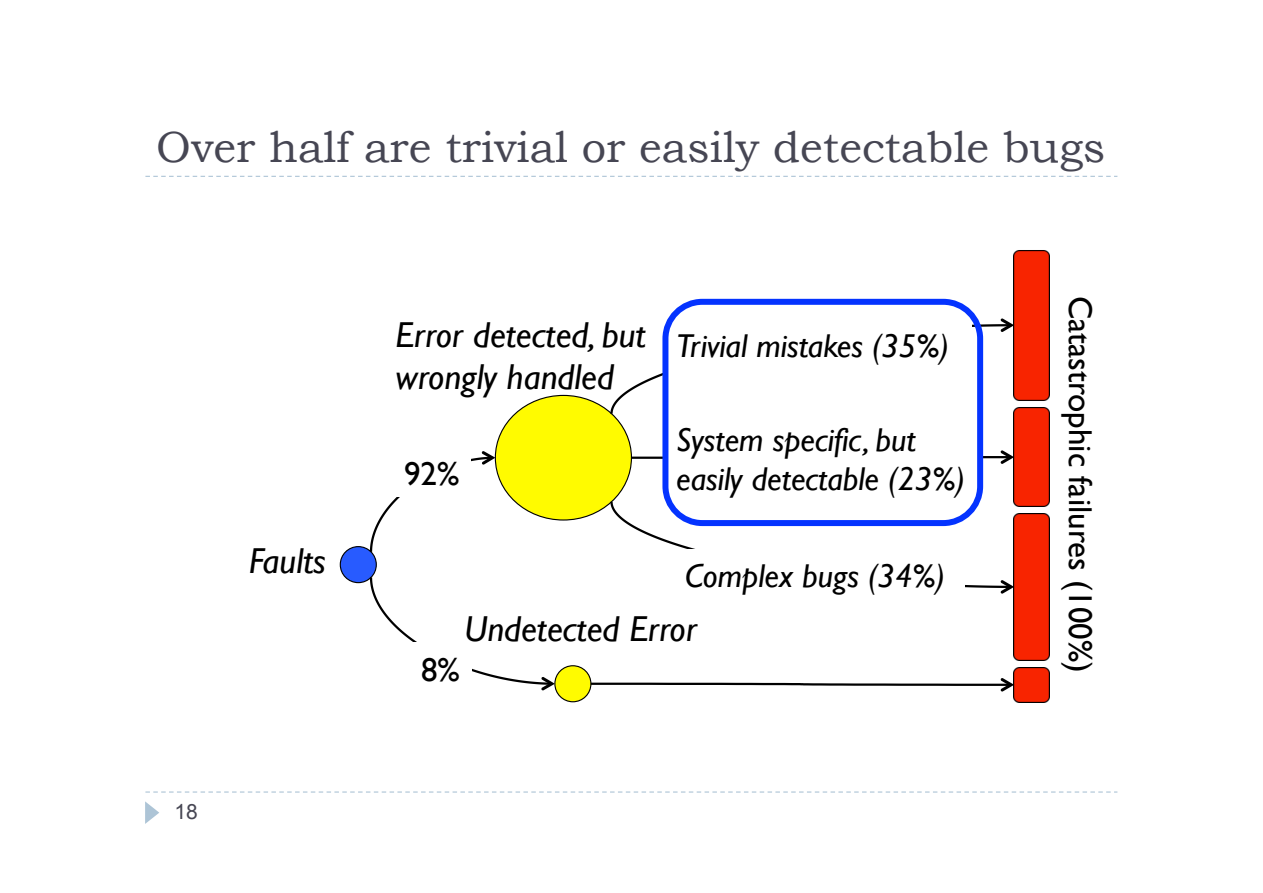
<style>
.page{position:relative;width:1263px;height:893px;background:#fff}
.page>*{position:absolute;margin:0;border:0;box-sizing:border-box;transform-origin:0 0}
.t1{font:43.5px "Bookman Old Style";color:#464653}
.t2{font:italic 36px/42px "Gill Sans";color:#000}
.t3{font:italic 33px/39px "Gill Sans";color:#000}
.t4{font:33px "Gill Sans";color:#000}
.t5{font:21px "Arial";color:#464653}
</style>
<div class="page">
<svg style="left:145px;top:791px;width:972px;height:1px"></svg>
<svg style="left:145px;top:176px;width:972px;height:1px"></svg>
<svg style="left:145px;top:801px;width:14px;height:22px"></svg>
<div style="left:340px;top:546px;width:36px;height:36px;background:#285bff;border-radius:50%"></div>
<div style="left:340px;top:546px;width:37px;height:37px;border:1px solid #000;border-radius:50%"></div>
<div style="left:555px;top:665px;width:36px;height:36px;background:#fffb00;border-radius:50%"></div>
<div style="left:554px;top:665px;width:37px;height:37px;border:1px solid #000;border-radius:50%"></div>
<svg style="left:369px;top:575px;width:186px;height:115px"></svg>
<div style="left:495px;top:395px;width:136px;height:125px;background:#fffb00;border-radius:50%"></div>
<svg style="left:369px;top:451px;width:126px;height:103px"></svg>
<svg style="left:589px;top:677px;width:423px;height:14px"></svg>
<svg style="left:630px;top:450px;width:382px;height:14px"></svg>
<div style="left:393px;top:446px;width:78px;height:51px;background:#fff"></div>
<div style="left:410px;top:642px;width:62px;height:51px;background:#fff"></div>
<svg style="left:609px;top:318px;width:403px;height:98px"></svg>
<svg style="left:609px;top:499px;width:403px;height:95px"></svg>
<div style="left:665px;top:319px;width:307px;height:59px;background:#fff"></div>
<div style="left:674px;top:548px;width:290px;height:51px;background:#fff"></div>
<img style="left:1012px;top:667px;width:38px;height:36px">
<img style="left:1012px;top:250px;width:38px;height:151px">
<img style="left:1012px;top:513px;width:38px;height:148px">
<img style="left:1012px;top:407px;width:38px;height:100px">
<div style="left:665px;top:412px;width:315px;height:91px;background:#fff"></div>
<div style="left:662px;top:299px;width:321px;height:227px;border:6px solid #0433ff;border-radius:37px"></div>
<h1 class="t1" style="left:156px;top:121px;width:951px">Over half are trivial or easily detectable bugs</h1>
<p class="t2" style="left:249px;top:539px;width:78px">Faults</p>
<p class="t5" style="left:175px;top:799px;width:25px">18</p>
<p class="t2" style="left:396px;top:313px;width:252px">Error detected, but wrongly handled</p>
<p class="t4" style="left:404px;top:454px;width:57px">92%</p>
<p class="t3" style="left:676px;top:326px;width:275px">Trivial mistakes (35%)</p>
<p class="t3" style="left:676px;top:420px;width:291px">System specific, but easily detectable (23%)</p>
<p class="t3" style="left:685px;top:556px;width:262px">Complex bugs (34%)</p>
<p class="t2" style="left:465px;top:607px;width:234px">Undetected Error</p>
<p class="t4" style="left:421px;top:650px;width:40px">8%</p>
<p class="t4" style="left:1100px;top:295px;width:379px;rotate:90deg">Catastrophic failures (100%)</p>
</div>
